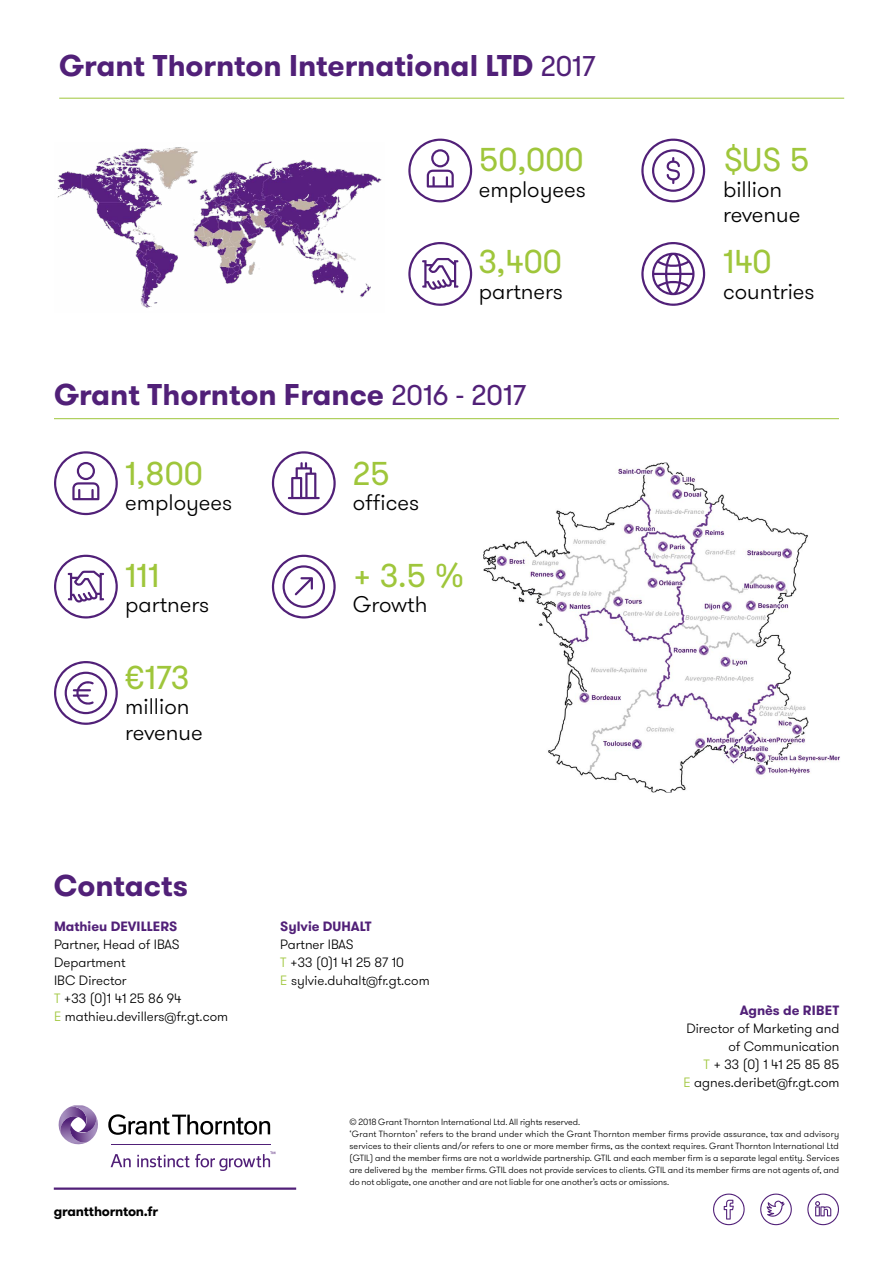
<style>
.page{position:relative;width:893px;height:1263px;background:#fff}
.page>*{position:absolute;margin:0;border:0;box-sizing:border-box;transform-origin:0 0}
.t1{font:33px "GT Walsheim Pro";color:#9fc63b}
.t2{font:700 30px "GT Walsheim Pro";color:#512078}
.t3{font:300 22.5px/25.5px "GT Walsheim Pro";color:#000}
.t4{font:300 13.5px/18px "GT Walsheim Pro";color:#000}
.t5{font:700 13.5px "GT Walsheim Pro";color:#512078}
.t6{font:700 13.5px "GT Walsheim Pro";letter-spacing:-.015em;color:#000}
.t7{font:300 9px/12px "GT Walsheim Pro";color:#000}
.s1{font-weight:400;font-size:28.5px}
.s2{color:#9fc63b}
</style>
<div class="page">
<img style="left:483px;top:463px;width:357px;height:329px">
<hr style="left:54px;top:418px;width:785px;height:1px;background:#9fc63b">
<img style="left:57px;top:147px;width:325px;height:161px">
<hr style="left:59px;top:98px;width:785px;height:1px;background:#9fc63b">
<svg style="left:713px;top:1193px;width:32px;height:32px"></svg>
<svg style="left:760px;top:1193px;width:32px;height:32px"></svg>
<svg style="left:807px;top:1193px;width:32px;height:32px"></svg>
<hr style="left:54px;top:1187px;width:242px;height:3px;background:#512078">
<svg style="left:108px;top:1114px;width:162px;height:21px"></svg>
<svg style="left:111px;top:1154px;width:20px;height:13px"></svg>
<svg style="left:137px;top:1152px;width:138px;height:19px"></svg>
<hr style="left:111px;top:1144px;width:159px;height:1px;background:#512078">
<svg style="left:58px;top:1105px;width:40px;height:40px"></svg>
<svg style="left:272px;top:451px;width:64px;height:64px"></svg>
<svg style="left:54px;top:451px;width:64px;height:64px"></svg>
<svg style="left:54px;top:555px;width:64px;height:63px"></svg>
<svg style="left:54px;top:661px;width:64px;height:64px"></svg>
<svg style="left:272px;top:555px;width:64px;height:63px"></svg>
<svg style="left:408px;top:139px;width:64px;height:63px"></svg>
<svg style="left:408px;top:242px;width:64px;height:64px"></svg>
<svg style="left:641px;top:242px;width:64px;height:64px"></svg>
<svg style="left:641px;top:139px;width:64px;height:63px"></svg>
<h2 class="t2" style="left:59px;top:46px;width:538px">Grant Thornton International LTD <span class="s1">2017</span></h2>
<h1 class="t1" style="left:479px;top:139px;width:106px">50,000</h1>
<h3 class="t3" style="left:479px;top:177px;width:109px">employees</h3>
<h1 class="t1" style="left:479px;top:241px;width:85px">3,400</h1>
<h3 class="t3" style="left:479px;top:279px;width:86px">partners</h3>
<h2 class="t2" style="left:54px;top:375px;width:474px">Grant Thornton France <span class="s1">2016 - 2017</span></h2>
<h1 class="t1" style="left:125px;top:453px;width:79px">1,800</h1>
<h3 class="t3" style="left:125px;top:490px;width:109px">employees</h3>
<h1 class="t1" style="left:125px;top:555px;width:36px">111</h1>
<h3 class="t3" style="left:125px;top:592px;width:86px">partners</h3>
<h1 class="t1" style="left:125px;top:657px;width:66px">€173</h1>
<h3 class="t3" style="left:125px;top:694px;width:79px">million revenue</h3>
<h1 class="t1" style="left:353px;top:453px;width:38px">25</h1>
<h3 class="t3" style="left:353px;top:490px;width:68px">offices</h3>
<h1 class="t1" style="left:353px;top:555px;width:113px">+ 3.5 %</h1>
<h3 class="t3" style="left:353px;top:592px;width:76px">Growth</h3>
<h2 class="t2" style="left:54px;top:866px;width:136px">Contacts</h2>
<h3 class="t5" style="left:54px;top:917px;width:125px">Mathieu DEVILLERS</h3>
<h3 class="t4" style="left:54px;top:936px;width:176px">Partner, Head of IBAS<br>Department<br>IBC Director<br><span class="s2">T</span> +33 (0)1 41 25 86 94<br><span class="s2">E</span> mathieu.devillers@fr.gt.com</h3>
<h3 class="t5" style="left:280px;top:917px;width:93px">Sylvie DUHALT</h3>
<h3 class="t4" style="left:280px;top:935px;width:151px">Partner IBAS<br><span class="s2">T</span> +33 (0)1 41 25 87 10<br><span class="s2">E</span> sylvie.duhalt@fr.gt.com</h3>
<h1 class="t1" style="left:723px;top:139px;width:88px">$US 5</h1>
<h3 class="t3" style="left:723px;top:177px;width:79px">billion revenue</h3>
<h1 class="t1" style="left:723px;top:241px;width:50px">140</h1>
<h3 class="t3" style="left:723px;top:279px;width:93px">countries</h3>
<h3 class="t5" style="left:740px;top:1001px;width:80px">Agnès de Ribet</h3>
<h3 class="t4" style="left:683px;top:1019px;width:158px;text-align:right">Director of Marketing and of Communication<br><span class="s2">T</span> + 33 (0) 1 41 25 85 85<br><span class="s2">E</span> agnes.deribet@fr.gt.com</h3>
<h3 class="t6" style="left:54px;top:1202px;width:106px">grantthornton.fr</h3>
<p class="t7" style="left:350px;top:1116px;width:491px">© 2018 Grant Thornton International Ltd. All rights reserved.<br>‘Grant Thornton’ refers to the brand under which the Grant Thornton member firms provide assurance, tax and advisory services to their clients and/or refers to one or more member firms, as the context requires. Grant Thornton International Ltd (GTIL) and the member firms are not a worldwide partnership. GTIL and each member firm is a separate legal entity. Services are delivered by the member firms. GTIL does not provide services to clients. GTIL and its member firms are not agents of, and do not obligate, one another and are not liable for one another’s acts or omissions.</p>
</div>
